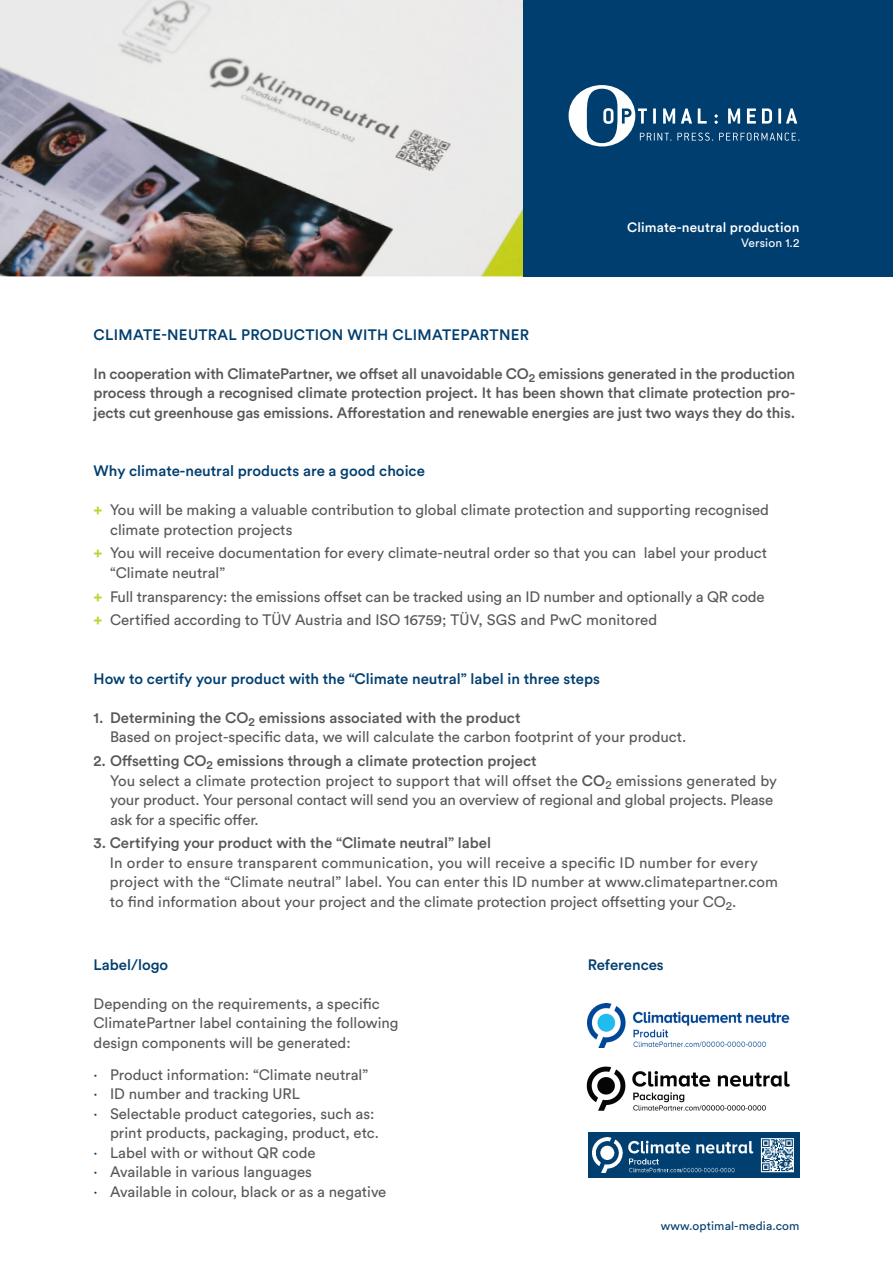
<style>
.page{position:relative;width:893px;height:1263px;background:#fff}
.page>*{position:absolute;margin:0;border:0;box-sizing:border-box;transform-origin:0 0}
.t1{font:15px/19.5px "Circular Std";color:#57585a}
.t2{font:500 15px/19.5px "Circular Std";letter-spacing:-.01em;color:#57585a;text-align:justify}
.t3{font:500 15px "Circular Std";color:#003e6f}
.t4{font:500 15px "Circular Std";letter-spacing:.02em;color:#003e6f}
.t5{font:500 13.5px "Circular Std";letter-spacing:.01em;color:#fff}
.t6{font:12px "Circular Std";letter-spacing:.01em;color:#003e6f}
.t7{font:12px "Circular Std";letter-spacing:.01em;color:#fff}
.s1{font-weight:900;color:#bad432}
.s2{font-weight:500}
.s3{color:#003e6f}
</style>
<div class="page">
<img style="left:0;top:0;width:523px;height:276px">
<div style="left:523px;top:0;width:370px;height:276px;background:#003e6f"></div>
<svg style="left:569px;top:85px;width:230px;height:61px"></svg>
<img style="left:588px;top:1003px;width:201px;height:44px">
<div style="left:588px;top:1132px;width:211px;height:46px;background:#003e6f"></div>
<img style="left:593px;top:1138px;width:201px;height:34px">
<img style="left:586px;top:1066px;width:204px;height:45px">
<p class="t5" style="left:627px;top:219px;width:174px">Climate-neutral production</p>
<p class="t7" style="left:741px;top:236px;width:60px">Version 1.2</p>
<p class="t4" style="left:94px;top:325px;width:437px">CLIMATE-NEUTRAL PRODUCTION WITH CLIMATEPARTNER</p>
<p class="t2" style="left:94px;top:363px;width:703px">In cooperation with ClimatePartner, we offset all unavoidable CO<sub>2</sub> emissions generated in the production process through a recognised climate protection project. It has been shown that climate protection pro&shy;jects cut greenhouse gas emissions. Afforestation and renewable energies are just two ways they do this.</p>
<p class="t3" style="left:94px;top:461px;width:333px">Why climate-neutral products are a good choice</p>
<p class="t1" style="left:110px;top:500px;width:661px;text-indent:-16px"><span class="s1">+</span> You will be making a valuable contribution to global climate protection and supporting recognised climate protection projects</p>
<p class="t1" style="left:110px;top:543px;width:659px;text-indent:-16px"><span class="s1">+</span> You will receive documentation for every climate-neutral order so that you can label your product “Climate neutral”</p>
<p class="t1" style="left:94px;top:584px;width:672px;line-height:23.7px"><span class="s1">+</span> Full transparency: the emissions offset can be tracked using an ID number and optionally a QR code <span class="s1">+</span> Certified according to TÜV Austria and ISO 16759; TÜV, SGS and PwC monitored</p>
<p class="t3" style="left:94px;top:669px;width:508px">How to certify your product with the “Climate neutral” label in three steps</p>
<p class="t1" style="left:110px;top:708px;width:578px;text-indent:-17px"><span class="s2">1. Determining the CO</span><sub>2</sub> <span class="s2">emissions associated with the product<br></span>Based on project-specific data, we will calculate the carbon footprint of your product.</p>
<p class="t1" style="left:110px;top:751px;width:668px;text-indent:-16px"><span class="s2">2. Offsetting CO</span><sub>2</sub> <span class="s2">emissions through a climate protection project<br></span>You select a climate protection project to support that will offset the <span class="s2">CO</span><sub>2</sub> emissions generated by your product. Your personal contact will send you an overview of regional and global projects. Please ask for a specific offer.</p>
<p class="t2" style="left:94px;top:833px;width:399px">3. Certifying your product with the “Climate neutral” label</p>
<p class="t1" style="left:110px;top:853px;width:669px">In order to ensure transparent communication, you will receive a specific ID number for every project with the “Climate neutral” label. You can enter this ID number at www.climatepartner.com to find information about your project and the climate protection project offsetting your CO<sub>2</sub>.</p>
<p class="t3" style="left:94px;top:955px;width:76px">Label/logo</p>
<p class="t3" style="left:588px;top:955px;width:78px">References</p>
<p class="t1" style="left:94px;top:993px;width:307px">Depending on the requirements, a specific<br>ClimatePartner label containing the following design components will be generated:</p>
<p class="t1" style="left:94px;top:1065px;width:276px"><span class="s3">·</span> Product information: “Climate neutral”</p>
<p class="t1" style="left:94px;top:1084px;width:208px"><span class="s3">·</span> ID number and tracking URL</p>
<p class="t1" style="left:94px;top:1104px;width:283px"><span class="s3">·</span> Selectable product categories, such as:</p>
<p class="t1" style="left:110px;top:1123px;width:270px">print products, packaging, product, etc.</p>
<p class="t1" style="left:94px;top:1143px;width:224px"><span class="s3">·</span> Label with or without QR code</p>
<p class="t1" style="left:94px;top:1162px;width:220px"><span class="s3">·</span> Available in various languages</p>
<p class="t1" style="left:94px;top:1182px;width:294px"><span class="s3">·</span> Available in colour, black or as a negative</p>
<p class="t6" style="left:661px;top:1218px;width:140px">www.optimal-media.com</p>
</div>
